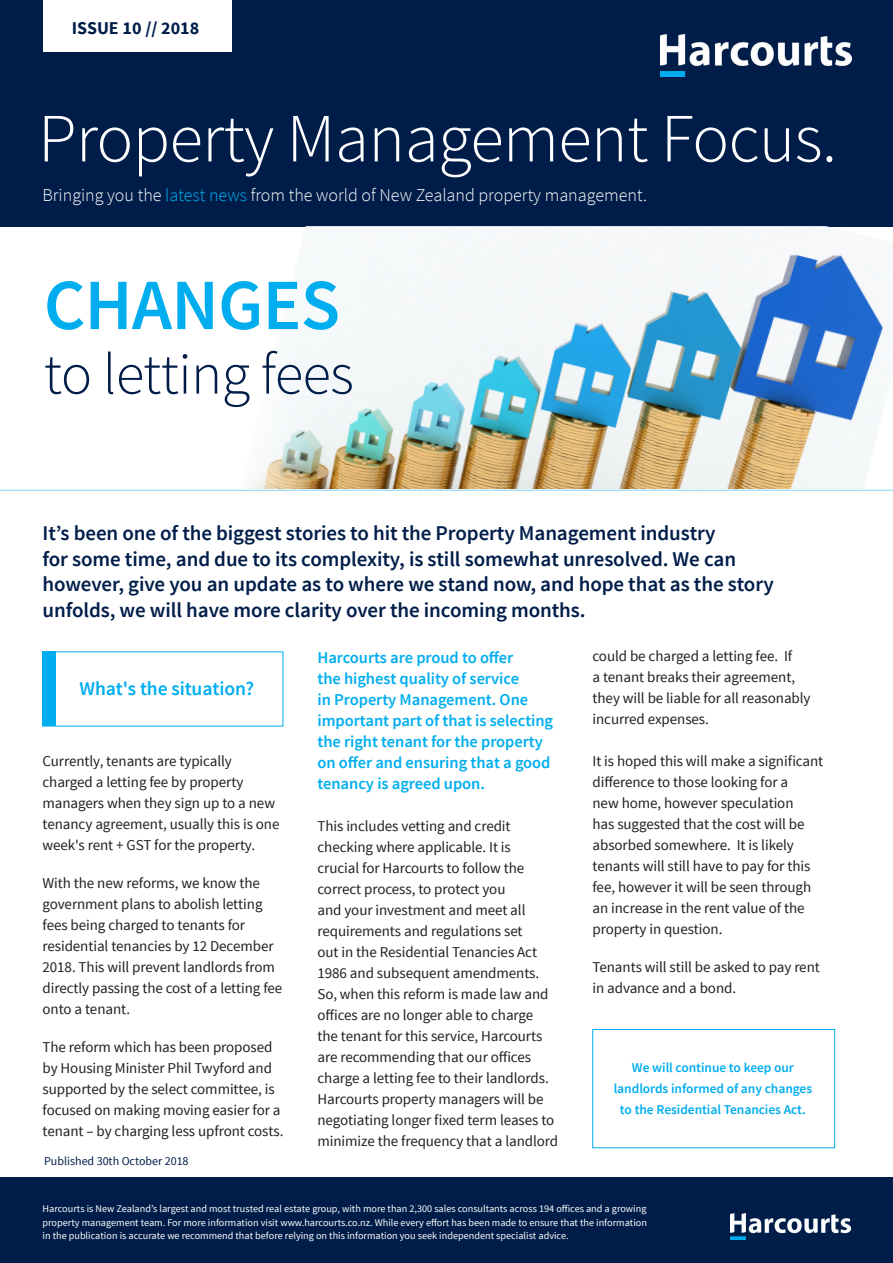
<style>
.page{position:relative;width:893px;height:1263px;background:#fff}
.page>*{position:absolute;margin:0;border:0;box-sizing:border-box;transform-origin:0 0}
.t1{font:600 72.15px "Source Sans Pro";letter-spacing:-.01em;color:#00aeef}
.t2{font:300 69px "Source Sans Pro";letter-spacing:-.01em;color:#fff}
.t3{font:300 58.5px "Source Sans Pro";letter-spacing:-.01em;color:#001d49}
.t4{font:600 21px/25.5px "Source Sans Pro";letter-spacing:-.005em;color:#001d49}
.t5{font:600 19.5px "Source Sans Pro";letter-spacing:-.005em;color:#00aeef}
.t6{font:300 18px "Source Sans Pro";color:#fff}
.t7{font:700 18px "Source Sans Pro";color:#001d49}
.t8{font:600 16.5px/21px "Source Sans Pro";letter-spacing:-.005em;color:#00aeef}
.t9{font:15px/21px "Source Sans Pro";letter-spacing:-.005em;color:#231f20}
.t10{font:600 13.5px/21px "Source Sans Pro";letter-spacing:-.005em;color:#00aeef;text-align:center}
.Body_Copy_November_2{font:12px "Source Sans Pro";color:#001d49}
.t11{font:10.2px/13.5px "Source Sans Pro";color:#fff;text-align:justify}
.s1{color:#00aeef}
</style>
<div class="page">
<div style="left:0;top:0;width:893px;height:226px;background:#001d49"></div>
<div style="left:44px;top:0;width:188px;height:51px;background:#fff"></div>
<div style="left:0;top:1178px;width:893px;height:85px;background:#001d49"></div>
<hr style="left:0;top:490px;width:893px;height:1px;background:#8dd7f7">
<img style="left:240px;top:226px;width:653px;height:263px">
<div style="left:592px;top:1029px;width:243px;height:119px;border:1px solid #00aeef"></div>
<img style="left:730px;top:1214px;width:120px;height:26px">
<img style="left:660px;top:35px;width:191px;height:41px">
<div style="left:43px;top:652px;width:13px;height:74px;background:#00aeef"></div>
<div style="left:43px;top:652px;width:240px;height:74px;border:1px solid #00aeef"></div>
<p class="t7" style="left:72px;top:16px;width:129px">ISSUE 10 // 2018</p>
<p class="t2" style="left:38px;top:97px;width:800px">Property Management Focus.</p>
<p class="t6" style="left:43px;top:185px;width:606px">Bringing you the <span class="s1">latest news</span> from the world of New Zealand property management.</p>
<p class="t1" style="left:44px;top:260px;width:298px">CHANGES</p>
<p class="t3" style="left:44px;top:339px;width:312px">to letting fees</p>
<p class="t4" style="left:43px;top:521px;width:733px">It’s been one of the biggest stories to hit the Property Management industry<br>for some time, and due to its complexity, is still somewhat unresolved. We can however, give you an update as to where we stand now, and hope that as the story unfolds, we will have more clarity over the incoming months.</p>
<p class="t5" style="left:80px;top:676px;width:176px">What's the situation?</p>
<p class="t9" style="left:43px;top:750px;width:238px">Currently, tenants are typically charged a letting fee by property managers when they sign up to a new tenancy agreement, usually this is one week's rent + GST for the property.</p>
<p class="t9" style="left:43px;top:872px;width:241px">With the new reforms, we know the government plans to abolish letting fees being charged to tenants for residential tenancies by 12 December 2018. This will prevent landlords from directly passing the cost of a letting fee onto a tenant.</p>
<p class="t9" style="left:43px;top:1036px;width:242px">The reform which has been proposed by Housing Minister Phil Twyford and supported by the select committee, is focused on making moving easier for a tenant – by charging less upfront costs.</p>
<p class="Body_Copy_November_2" style="left:44px;top:1153px;width:146px">Published 30th October 2018</p>
<p class="t8" style="left:317px;top:647px;width:237px">Harcourts are proud to offer<br>the highest quality of service<br>in Property Management. One important part of that is selecting the right tenant for the property on offer and ensuring that a good tenancy is agreed upon.</p>
<p class="t9" style="left:317px;top:815px;width:242px">This includes vetting and credit checking where applicable. It is<br>crucial for Harcourts to follow the correct process, to protect you<br>and your investment and meet all requirements and regulations set<br>out in the Residential Tenancies Act 1986 and subsequent amendments.<br>So, when this reform is made law and offices are no longer able to charge<br>the tenant for this service, Harcourts are recommending that our offices charge a letting fee to their landlords.<br>Harcourts property managers will be negotiating longer fixed term leases to minimize the frequency that a landlord</p>
<p class="t9" style="left:592px;top:646px;width:220px">could be charged a letting fee. If<br>a tenant breaks their agreement, they will be liable for all reasonably incurred expenses.</p>
<p class="t9" style="left:592px;top:751px;width:232px">It is hoped this will make a significant difference to those looking for a<br>new home, however speculation<br>has suggested that the cost will be absorbed somewhere. It is likely tenants will still have to pay for this fee, however it will be seen through an increase in the rent value of the property in question.</p>
<p class="t9" style="left:592px;top:957px;width:229px">Tenants will still be asked to pay rent in advance and a bond.</p>
<p class="t10" style="left:614px;top:1058px;width:200px">We will continue to keep our landlords informed of any changes to the Residential Tenancies Act.</p>
<p class="t11" style="left:43px;top:1202px;width:606px">Harcourts is New Zealand’s largest and most trusted real estate group, with more than 2,300 sales consultants across 194 offices and a growing property management team. For more information visit www.harcourts.co.nz. While every effort has been made to ensure that the information in the publication is accurate we recommend that before relying on this information you seek independent specialist advice.</p>
</div>
